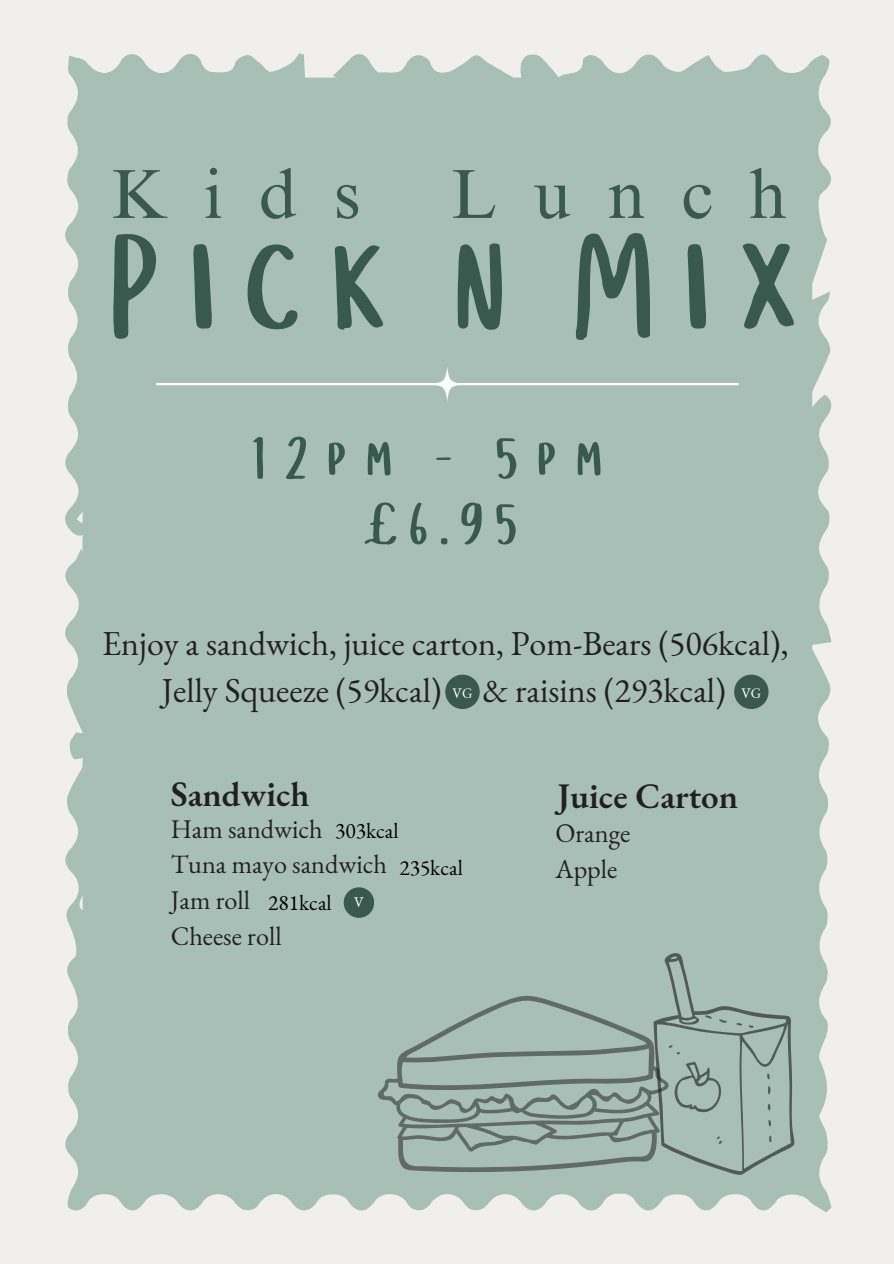
<style>
.page{position:relative;width:894px;height:1264px;background:#fff}
.page>*{position:absolute;margin:0;border:0;box-sizing:border-box;transform-origin:0 0}
.t1{font:148.8px "Cup Cakes";color:#3a594e}
.t2{font:69.6px "Times NRMT Pro";letter-spacing:.52em;color:#3a594e}
.t3{font:58.35px "Cup Cakes";letter-spacing:.14em;color:#3a594e}
.t4{font:57.75px "Cup Cakes";color:#3a594e}
.t5{font:600 35.1px "EB Garamond";color:#231f20}
.t6{font:34.05px/47.2px "EB Garamond";color:#231f20}
.t7{font:26.25px/35.8px "EB Garamond";color:#231f20}
.t8{font:21.45px "EB Garamond";color:#000}
.t9{font:14.4px "EB Garamond";color:#fff}
.t10{font:14.25px "EB Garamond";color:#fff}
</style>
<div class="page">
<div style="left:0;top:0;width:893px;height:1263px;background:#f0efec"></div>
<div style="left:65px;top:53px;width:765px;height:1157px;background:#a7bfb6"></div>
<hr style="left:156px;top:383px;width:582px;height:2px;background:#fff">
<svg style="left:429px;top:366px;width:35px;height:35px"></svg>
<svg style="left:375px;top:994px;width:278px;height:178px;background:#98ada5"></svg>
<svg style="left:653px;top:953px;width:141px;height:221px;background:#9cb2aa"></svg>
<div style="left:343px;top:887px;width:31px;height:30px;background:#3a594e;border-radius:50%"></div>
<div style="left:445px;top:674px;width:34px;height:35px;background:#3a594e;border-radius:50%"></div>
<div style="left:734px;top:674px;width:34px;height:35px;background:#3a594e;border-radius:50%"></div>
<h2 class="t2" style="left:110px;top:168px;width:251px">Kids</h2>
<h2 class="t2" style="left:450px;top:168px;width:338px">Lunch</h2>
<h1 class="t1" style="left:114px;top:189px;width:718px">Pick n Mix</h1>
<h3 class="t3" style="left:253px;top:420px;width:363px">12pm - 5pm</h3>
<h3 class="t4" style="left:364px;top:486px;width:167px">£6.95</h3>
<p class="t6" style="left:162px;top:619px;width:628px;text-indent:-60px">Enjoy a sandwich, juice carton, Pom-Bears (506kcal),<br>Jelly Squeeze (59kcal)</p>
<p class="t10" style="left:452px;top:683px;width:21px">VG</p>
<p class="t6" style="left:482px;top:666px;width:245px">&amp; raisins (293kcal)</p>
<p class="t10" style="left:741px;top:683px;width:21px">VG</p>
<p class="t5" style="left:171px;top:770px;width:140px">Sandwich</p>
<p class="t7" style="left:171px;top:810px;width:218px">Ham sandwich<br>Tuna mayo sandwich<br>Jam roll<br>Cheese roll</p>
<p class="t8" style="left:335px;top:816px;width:65px">303kcal</p>
<p class="t8" style="left:399px;top:853px;width:65px">235kcal</p>
<p class="t8" style="left:268px;top:888px;width:65px">281kcal</p>
<p class="t9" style="left:354px;top:892px;width:11px">V</p>
<p class="t5" style="left:557px;top:772px;width:182px">Juice Carton</p>
<p class="t7" style="left:555px;top:815px;width:76px">Orange<br>Apple</p>
</div>
